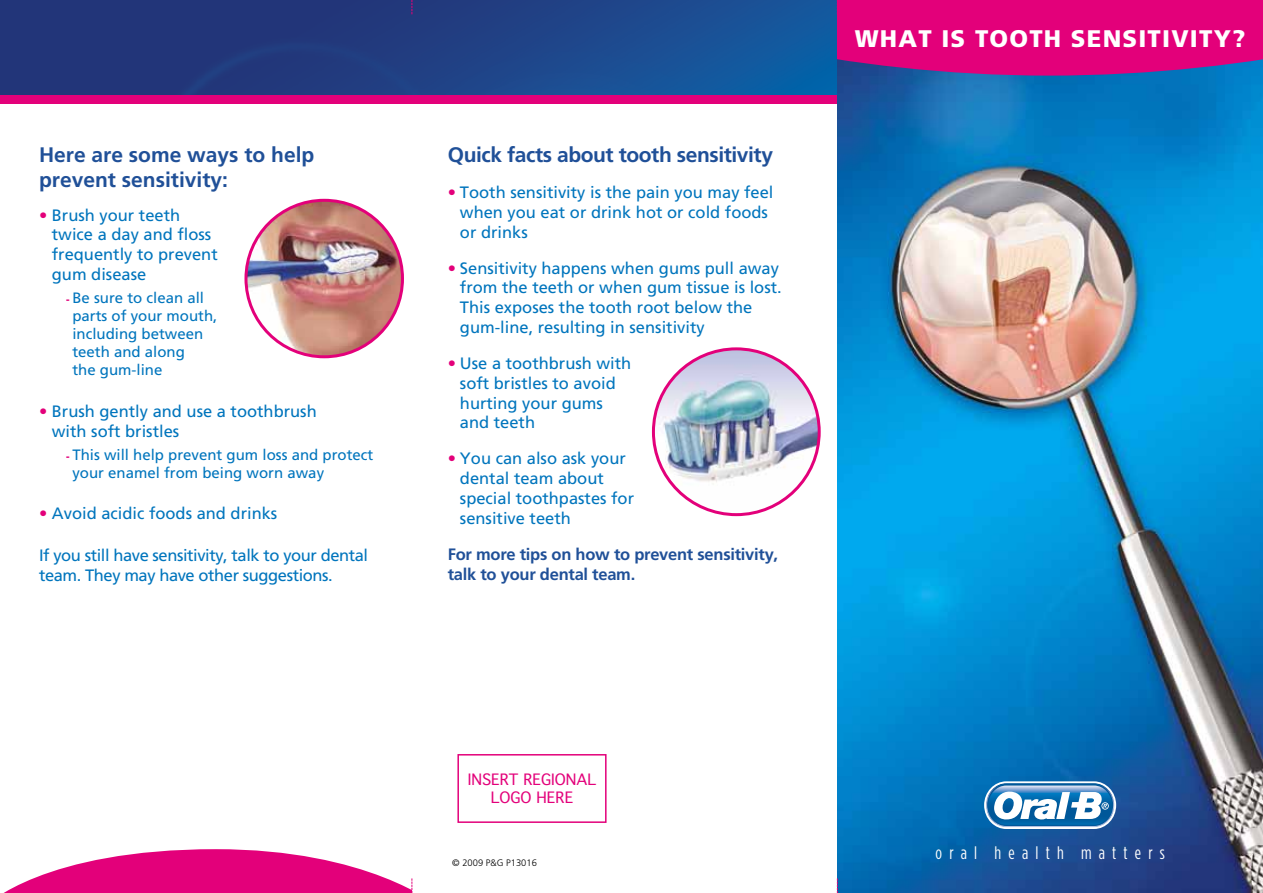
<style>
.page{position:relative;width:1263px;height:893px;background:#fff}
.page>*{position:absolute;margin:0;border:0;box-sizing:border-box;transform-origin:0 0}
.t1{font:900 24px "Frutiger LT";letter-spacing:.05em;color:#fff}
.t2{font:700 21px/25.2px "Frutiger LT";color:#205098}
.t3{font:700 21px "Frutiger LT";letter-spacing:-.02em;color:#205098}
.t4{font:18px "Gotham Condensed";letter-spacing:.4em;color:#fff}
.t5{font:16.5px/19.8px "Frutiger LT";color:#0075bd}
.t6{font:16.5px/19.8px "Frutiger LT";letter-spacing:-.025em;color:#0075bd}
.t7{font:700 16.5px/19.8px "Frutiger LT";letter-spacing:-.015em;color:#205098}
.t8{font:15px/18px "Frutiger LT";color:#0075bd}
.t9{font:15px/18px "Geneva";color:#e3007a;text-align:center}
.t10{font:300 9.3px "Frutiger LT";color:#000}
.s1{color:#e3007a}
.s2{font-weight:900;font-size:10.5px;color:#e3007a}
</style>
<div class="page">
<img style="left:0;top:0;width:837px;height:95px">
<div style="left:0;top:95px;width:841px;height:9px;background:#e3007a"></div>
<img style="left:837px;top:76px;width:426px;height:817px">
<img style="left:246px;top:200px;width:156px;height:157px;border-radius:78px">
<div style="left:244px;top:199px;width:160px;height:159px;border:3px solid #e3007a;border-radius:50%"></div>
<img style="left:653px;top:349px;width:166px;height:166px;border-radius:83px">
<div style="left:457px;top:754px;width:149px;height:69px;border:2px solid #e3007a"></div>
<svg style="left:984px;top:781px;width:132px;height:48px"></svg>
<svg style="left:411px;top:0;width:1px;height:14px"></svg>
<svg style="left:837px;top:0;width:426px;height:76px;background:#d2077d"></svg>
<svg style="left:4px;top:849px;width:408px;height:44px"></svg>
<svg style="left:837px;top:878px;width:1px;height:15px"></svg>
<p class="t2" style="left:39px;top:142px;width:277px">Here are some ways to help prevent sensitivity:</p>
<p class="t5" style="left:52px;top:205px;width:167px;text-indent:-13px"><span class="s1">•</span> Brush your teeth twice a day and floss frequently to prevent gum disease</p>
<p class="t8" style="left:72px;top:289px;width:147px;text-indent:-6px"><span class="s2">-</span> Be sure to clean all parts of your mouth, including between teeth and along<br>the gum-line</p>
<p class="t5" style="left:52px;top:401px;width:266px;text-indent:-13px"><span class="s1">•</span> Brush gently and use a toothbrush with soft bristles</p>
<p class="t8" style="left:72px;top:446px;width:302px;text-indent:-6px"><span class="s2">-</span> This will help prevent gum loss and protect your enamel from being worn away</p>
<p class="t5" style="left:39px;top:504px;width:240px"><span class="s1">•</span> Avoid acidic foods and drinks</p>
<p class="t6" style="left:39px;top:545px;width:331px">If you still have sensitivity, talk to your dental team. They may have other suggestions.</p>
<p class="t3" style="left:448px;top:142px;width:327px">Quick facts about tooth sensitivity</p>
<p class="t5" style="left:460px;top:182px;width:315px;text-indent:-12px"><span class="s1">•</span> Tooth sensitivity is the pain you may feel when you eat or drink hot or cold foods or drinks</p>
<p class="t5" style="left:460px;top:258px;width:323px;text-indent:-12px"><span class="s1">•</span> Sensitivity happens when gums pull away from the teeth or when gum tissue is lost.<br>This exposes the tooth root below the gum-line, resulting in sensitivity</p>
<p class="t5" style="left:460px;top:353px;width:173px;text-indent:-12px"><span class="s1">•</span> Use a toothbrush with soft bristles to avoid hurting your gums and teeth</p>
<p class="t5" style="left:460px;top:449px;width:176px;text-indent:-12px"><span class="s1">•</span> You can also ask your dental team about special toothpastes for sensitive teeth</p>
<p class="t7" style="left:448px;top:544px;width:332px">For more tips on how to prevent sensitivity, talk to your dental team.</p>
<h1 class="t1" style="left:855px;top:24px;width:392px">WHAT IS TOOTH SENSITIVITY?</h1>
<p class="t9" style="left:468px;top:771px;width:130px">INSERT REGIONAL<br>LOGO HERE</p>
<p class="t10" style="left:452px;top:858px;width:86px">© 2009 P&amp;G P13016</p>
<p class="t4" style="left:935px;top:843px;width:231px">oral health matters</p>
</div>
